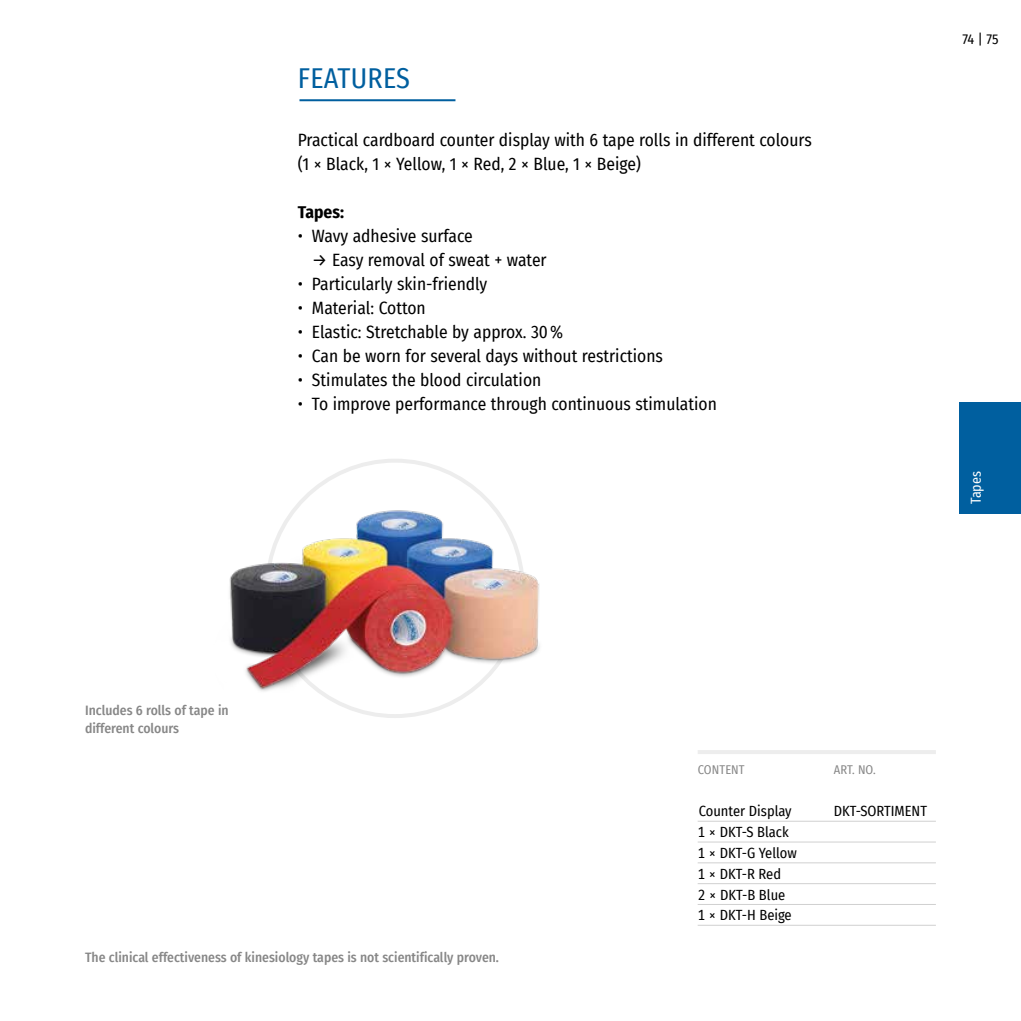
<style>
.page{position:relative;width:1021px;height:1021px;background:#fff}
.page>*{position:absolute;margin:0;border:0;box-sizing:border-box;transform-origin:0 0}
.Head_Indikationen_Linie{font:28px "Fira Sans Condensed";letter-spacing:.01em;color:#005f9f}
.Copy{font:17.4px/24px "Fira Sans Condensed";color:#000}
.Copy-2{font:700 17.4px "Fira Sans Condensed";color:#000}
.Artikelliste_Copy{font:14.4px "Fira Sans Condensed";color:#000}
.t1{font:14px "Fira Sans Condensed";color:#fff}
.t2{font:14px "Fira Sans Condensed";color:#000}
.Bildunterschriften{font:500 13.6px/18.6px "Fira Sans Condensed";color:#878787}
.Artikelliste_Tabellenkopf{font:12.4px "Fira Sans Condensed";letter-spacing:.01em;color:#878787}
</style>
<div class="page">
<div style="left:959px;top:402px;width:61px;height:112px;background:#005f9f"></div>
<hr style="left:299px;top:99px;width:156px;height:2px;background:#005f9f">
<hr style="left:697px;top:750px;width:238px;height:4px;background:#ededed">
<hr style="left:697px;top:820px;width:238px;height:1px;background:#d0d0d0">
<hr style="left:697px;top:841px;width:238px;height:1px;background:#d0d0d0">
<hr style="left:697px;top:862px;width:238px;height:1px;background:#d0d0d0">
<hr style="left:697px;top:883px;width:238px;height:1px;background:#d0d0d0">
<hr style="left:697px;top:904px;width:238px;height:1px;background:#d0d0d0">
<hr style="left:697px;top:924px;width:238px;height:1px;background:#d0d0d0">
<img style="left:229px;top:484px;width:311px;height:213px">
<p class="Head_Indikationen_Linie" style="left:298px;top:57px;width:114px">FEATURES</p>
<p class="Copy" style="left:298px;top:127px;width:515px">Practical cardboard counter display with 6 tape rolls in different colours (1 × Black, 1 × Yellow, 1 × Red, 2 × Blue, 1 × Beige)</p>
<p class="Copy-2" style="left:298px;top:197px;width:48px">Tapes:</p>
<p class="Copy" style="left:298px;top:223px;width:176px">• Wavy adhesive surface</p>
<p class="Copy" style="left:312px;top:247px;width:236px">→ Easy removal of sweat + water</p>
<p class="Copy" style="left:298px;top:271px;width:191px">• Particularly skin-friendly</p>
<p class="Copy" style="left:298px;top:295px;width:129px">• Material: Cotton</p>
<p class="Copy" style="left:298px;top:319px;width:267px">• Elastic: Stretchable by approx. 30%</p>
<p class="Copy" style="left:298px;top:343px;width:367px">• Can be worn for several days without restrictions</p>
<p class="Copy" style="left:298px;top:367px;width:245px">• Stimulates the blood circulation</p>
<p class="Copy" style="left:298px;top:391px;width:420px">• To improve performance through continuous stimulation</p>
<p class="t2" style="left:962px;top:29px;width:38px">74 | 75</p>
<p class="t1" style="left:965px;top:504px;width:34px;rotate:-90deg">Tapes</p>
<p class="Bildunterschriften" style="left:85px;top:699px;width:145px">Includes 6 rolls of tape in different colours</p>
<p class="Bildunterschriften" style="left:85px;top:946px;width:415px">The clinical effectiveness of kinesiology tapes is not scientifically proven.</p>
<p class="Artikelliste_Tabellenkopf" style="left:697px;top:760px;width:48px">CONTENT</p>
<p class="Artikelliste_Tabellenkopf" style="left:833px;top:760px;width:44px">ART. NO.</p>
<p class="Artikelliste_Copy" style="left:698px;top:800px;width:94px">Counter Display</p>
<p class="Artikelliste_Copy" style="left:833px;top:800px;width:95px">DKT-SORTIMENT</p>
<p class="Artikelliste_Copy" style="left:697px;top:821px;width:93px">1 × DKT-S Black</p>
<p class="Artikelliste_Copy" style="left:697px;top:842px;width:101px">1 × DKT-G Yellow</p>
<p class="Artikelliste_Copy" style="left:697px;top:862px;width:85px">1 × DKT-R Red</p>
<p class="Artikelliste_Copy" style="left:698px;top:883px;width:89px">2 × DKT-B Blue</p>
<p class="Artikelliste_Copy" style="left:697px;top:904px;width:95px">1 × DKT-H Beige</p>
</div>
